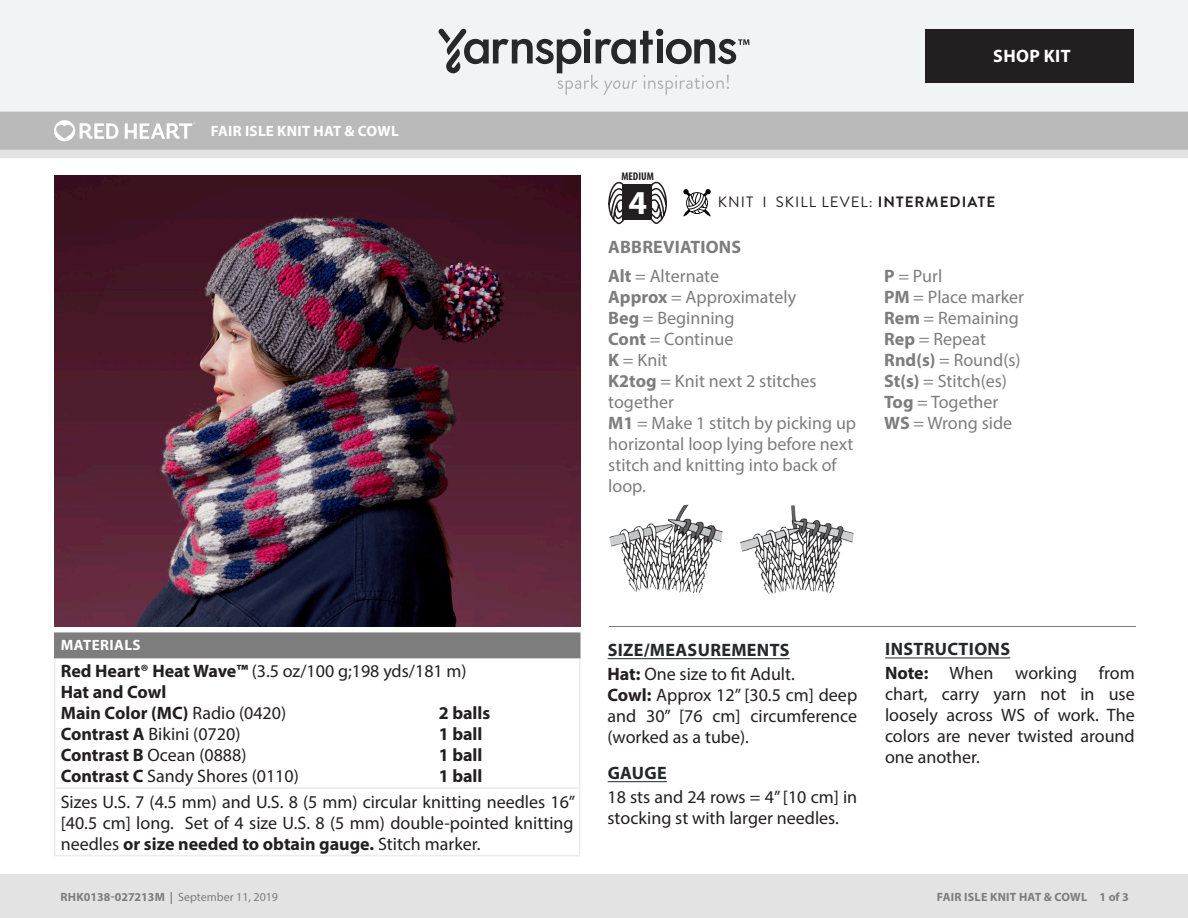
<style>
.page{position:relative;width:1188px;height:918px;background:#fff}
.page>*{position:absolute;margin:0;border:0;box-sizing:border-box;transform-origin:0 0}
.t1{font:700 33.6px "Myriad Pro";color:#fff}
.Abbreviations{font:18px/21px "Myriad Pro";color:#7d7d7d}
.Body{font:18px/21px "Myriad Pro";color:#231f20;text-align:justify}
.Needle_Size{font:18px/21px "Myriad Pro";color:#231f20;text-align:justify}
.Material_color_break{font:18px "Myriad Pro";color:#231f20}
.Material_color_break-2{font:700 18px "Myriad Pro";color:#231f20}
.Materials{font:18px "Myriad Pro";color:#231f20}
.Head_-_Underline{font:700 18px "Myriad Pro";letter-spacing:.02em;color:#24282a}
.Abbreviations_Head{font:700 18px "Myriad Pro";letter-spacing:.01em;color:#7d7d7d}
.t2{font:700 18px "Myriad Pro";letter-spacing:.02em;color:#fff}
.Materials_Head{font:700 15px "Myriad Pro";letter-spacing:.02em;color:#fff}
.Skill_Level{font:15px "Brandon Grotesque";letter-spacing:.07em;color:#231f20}
.t3{font:700 12px "Myriad Pro";letter-spacing:.01em;color:#7d7d7d}
.t4{font:700 condensed 11.25px "Myriad Pro";color:#231f20}
.s1{font-weight:700}
.s2{font-weight:400}
</style>
<div class="page">
<div style="left:0;top:150px;width:1188px;height:8px;background:#e4e3e3"></div>
<div style="left:0;top:112px;width:1188px;height:38px;background:#bbbaba"></div>
<div style="left:0;top:0;width:1188px;height:112px;background:#f2f3f4"></div>
<svg style="left:438px;top:29px;width:311px;height:66px"></svg>
<svg style="left:54px;top:120px;width:64px;height:21px"></svg>
<svg style="left:125px;top:122px;width:70px;height:17px"></svg>
<div style="left:0;top:875px;width:1188px;height:43px;background:#e4e3e3"></div>
<div style="left:926px;top:29px;width:208px;height:54px;background:#231f20"></div>
<div style="left:55px;top:633px;width:525px;height:25px;background:#7d7d7d"></div>
<hr style="left:54px;top:658px;width:2px;height:129px;background:#eaeced">
<hr style="left:579px;top:658px;width:1px;height:129px;background:#eaeced">
<hr style="left:54px;top:789px;width:2px;height:66px;background:#eaeced">
<hr style="left:579px;top:789px;width:1px;height:66px;background:#eaeced">
<hr style="left:54px;top:787px;width:526px;height:2px;background:#eaeced">
<hr style="left:54px;top:855px;width:526px;height:1px;background:#eaeced">
<hr style="left:54px;top:632px;width:526px;height:2px;background:#7d7d7d">
<hr style="left:54px;top:634px;width:2px;height:23px;background:#7d7d7d">
<hr style="left:54px;top:657px;width:526px;height:1px;background:#7d7d7d">
<img style="left:54px;top:176px;width:526px;height:450px">
<hr style="left:608px;top:658px;width:182px;height:1px;background:#24282a">
<hr style="left:608px;top:781px;width:59px;height:1px;background:#24282a">
<hr style="left:885px;top:657px;width:125px;height:1px;background:#24282a">
<svg style="left:683px;top:189px;width:28px;height:28px"></svg>
<svg style="left:608px;top:181px;width:18px;height:43px"></svg>
<svg style="left:649px;top:181px;width:18px;height:43px"></svg>
<div style="left:622px;top:185px;width:30px;height:35px;background:#231f20"></div>
<img style="left:609px;top:505px;width:114px;height:89px">
<img style="left:740px;top:505px;width:114px;height:89px">
<hr style="left:609px;top:626px;width:527px;height:1px;background:#7d7d7d">
<p class="Materials_Head" style="left:211px;top:121px;width:189px">FAIR ISLE KNIT HAT &amp; COWL</p>
<p class="t2" style="left:993px;top:45px;width:79px">SHOP KIT</p>
<p class="t4" style="left:621px;top:169px;width:34px">MEDIUM</p>
<p class="t1" style="left:629px;top:180px;width:20px">4</p>
<p class="Abbreviations_Head" style="left:608px;top:235px;width:135px">ABBREVIATIONS</p>
<p class="Abbreviations" style="left:608px;top:265px;width:112px"><span class="s1">Alt</span> = Alternate</p>
<p class="Abbreviations" style="left:608px;top:286px;width:189px"><span class="s1">Approx</span> = Approximately</p>
<p class="Abbreviations" style="left:608px;top:307px;width:128px"><span class="s1">Beg</span> = Beginning</p>
<p class="Abbreviations" style="left:608px;top:328px;width:127px"><span class="s1">Cont</span> = Continue</p>
<p class="Abbreviations" style="left:608px;top:349px;width:61px"><span class="s1">K</span> = Knit</p>
<p class="Abbreviations" style="left:608px;top:370px;width:210px"><span class="s1">K2tog</span> = Knit next 2 stitches together</p>
<p class="Abbreviations" style="left:608px;top:412px;width:249px"><span class="s1">M1</span> = Make 1 stitch by picking up horizontal loop lying before next stitch and knitting into back of loop.</p>
<p class="Skill_Level" style="left:718px;top:192px;width:279px">KNIT I SKILL LEVEL: <span class="s1">INTERMEDIATE</span></p>
<p class="Abbreviations" style="left:884px;top:265px;width:60px"><span class="s1">P</span> = Purl</p>
<p class="Abbreviations" style="left:884px;top:286px;width:141px"><span class="s1">PM</span> = Place marker</p>
<p class="Abbreviations" style="left:884px;top:307px;width:136px"><span class="s1">Rem</span> = Remaining</p>
<p class="Abbreviations" style="left:884px;top:328px;width:103px"><span class="s1">Rep</span> = Repeat</p>
<p class="Abbreviations" style="left:884px;top:349px;width:138px"><span class="s1">Rnd(s)</span> = Round(s)</p>
<p class="Abbreviations" style="left:884px;top:370px;width:124px"><span class="s1">St(s)</span> = Stitch(es)</p>
<p class="Abbreviations" style="left:884px;top:391px;width:116px"><span class="s1">Tog</span> = Together</p>
<p class="Abbreviations" style="left:884px;top:412px;width:129px"><span class="s1">WS</span> = Wrong side</p>
<p class="Materials_Head" style="left:61px;top:636px;width:81px">MATERIALS</p>
<p class="Materials" style="left:61px;top:660px;width:408px"><span class="s1">Red Heart® Heat Wave™</span> (3.5 oz/100 g;198 yds/181 m)</p>
<p class="Material_color_break-2" style="left:61px;top:680px;width:107px">Hat and Cowl</p>
<p class="Material_color_break-2" style="left:61px;top:701px;width:227px">Main Color (MC) <span class="s2">Radio (0420)</span></p>
<p class="Material_color_break-2" style="left:439px;top:701px;width:53px">2 balls</p>
<p class="Material_color_break" style="left:61px;top:723px;width:181px"><span class="s1">Contrast A</span> Bikini (0720)</p>
<p class="Material_color_break-2" style="left:439px;top:722px;width:45px">1 ball</p>
<p class="Material_color_break" style="left:61px;top:744px;width:187px"><span class="s1">Contrast B</span> Ocean (0888)</p>
<p class="Material_color_break-2" style="left:439px;top:743px;width:45px">1 ball</p>
<p class="Material_color_break" style="left:61px;top:765px;width:240px"><span class="s1">Contrast C</span> Sandy Shores (0110)</p>
<p class="Material_color_break-2" style="left:439px;top:764px;width:45px">1 ball</p>
<p class="Needle_Size" style="left:61px;top:791px;width:516px">Sizes U.S. 7 (4.5 mm) and U.S. 8 (5 mm) circular knitting needles 16” [40.5 cm] long. Set of 4 size U.S. 8 (5 mm) double-pointed knitting needles <span class="s1">or size needed to obtain gauge.</span> Stitch marker.</p>
<p class="Head_-_Underline" style="left:608px;top:638px;width:183px">SIZE/MEASUREMENTS</p>
<p class="Body" style="left:608px;top:663px;width:189px"><span class="s1">Hat:</span> One size to fit Adult.</p>
<p class="Body" style="left:608px;top:684px;width:251px"><span class="s1">Cowl:</span> Approx 12” [30.5 cm] deep and 30” [76 cm] circumference (worked as a tube).</p>
<p class="Head_-_Underline" style="left:608px;top:761px;width:61px">GAUGE</p>
<p class="Body" style="left:608px;top:786px;width:251px">18 sts and 24 rows = 4” [10 cm] in stocking st with larger needles.</p>
<p class="Head_-_Underline" style="left:885px;top:637px;width:126px">INSTRUCTIONS</p>
<p class="Body" style="left:885px;top:662px;width:251px"><span class="s1">Note:</span> When working from chart, carry yarn not in use loosely across WS of work. The colors are never twisted around one another.</p>
<p class="t3" style="left:61px;top:889px;width:219px">RHK0138-027213M | <span class="s2">September 11, 2019</span></p>
<p class="t3" style="left:937px;top:889px;width:193px">FAIR ISLE KNIT HAT &amp; COWL 1 of 3</p>
</div>
